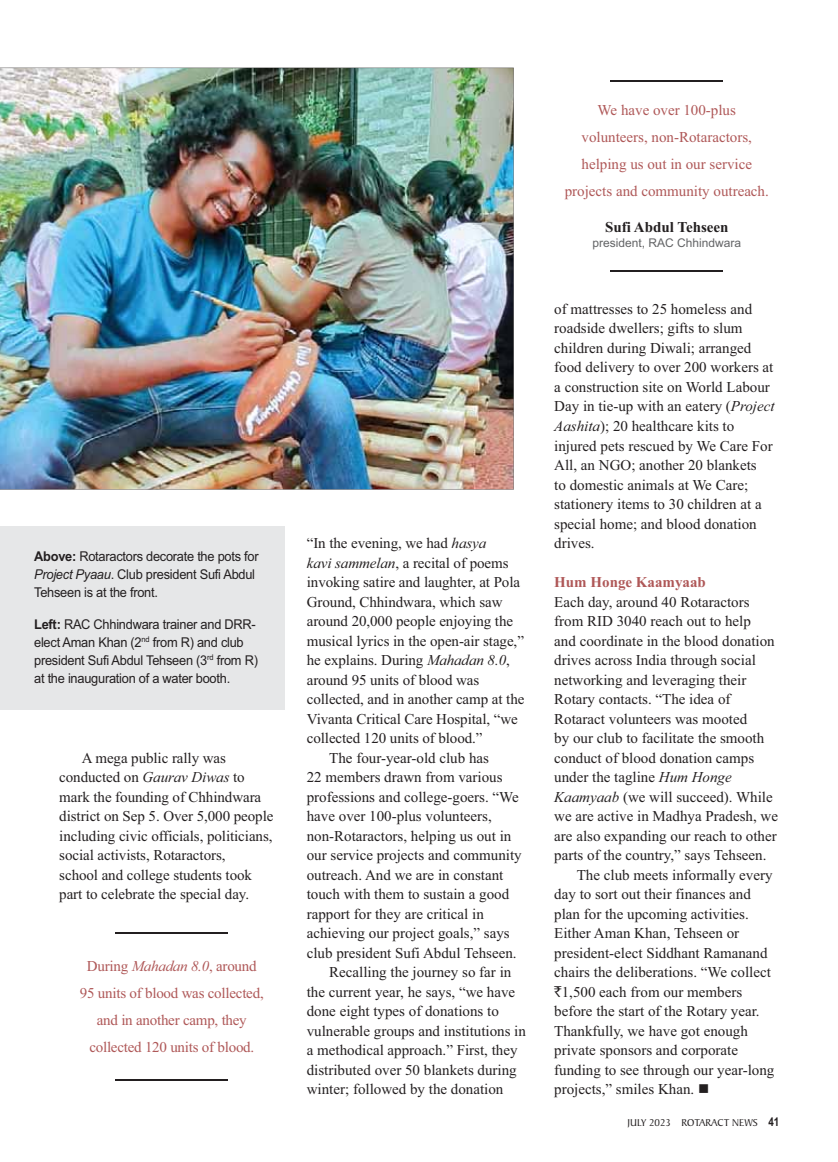
<style>
.page{position:relative;width:838px;height:1162px;background:#fff}
.page>*{position:absolute;margin:0;border:0;box-sizing:border-box;transform-origin:0 0}
.t1{font:15px/19.5px "Times New Roman";color:#231f20}
.t2{font:15px/27px "Times New Roman";color:#af5858;text-align:center}
.t3{font:700 15px "Times New Roman";color:#af5858}
.t4{font:700 15px "Times New Roman";color:#231f20}
.t5{font:13.5px/18px "Arial";letter-spacing:-.02em;color:#231f20;scale:.95 1}
.t6{font:12px "Arial";color:#636466}
.t7{font:10.5px "Baker Signet BT";color:#231f20}
.s1{font-weight:700}
.s2{font-style:italic}
.s3{font-family:"Rupee Foradian"}
.s4{font-family:"Arial Narrow";font-weight:700;font-size:12px}
</style>
<div class="page">
<div style="left:0;top:526px;width:284px;height:183px;background:#e6e7e8"></div>
<img style="left:0;top:68px;width:514px;height:421px">
<hr style="left:116px;top:932px;width:112px;height:1px;background:#231f20">
<hr style="left:116px;top:1079px;width:112px;height:1px;background:#231f20">
<hr style="left:611px;top:80px;width:112px;height:2px;background:#231f20">
<hr style="left:611px;top:270px;width:112px;height:1px;background:#231f20">
<p class="t5" style="left:34px;top:548px;width:238px"><span class="s1">Above:</span> Rotaractors decorate the pots for<br><span class="s2">Project Pyaau</span>. Club president Sufi Abdul<br>Tehseen is at the front.</p>
<p class="t5" style="left:34px;top:616px;width:237px"><span class="s1">Left:</span> RAC Chhindwara trainer and DRR&shy;elect Aman Khan (2<sup>nd</sup> from R) and club president Sufi Abdul Tehseen (3<sup>rd</sup> from R) at the inauguration of a water booth.</p>
<p class="t1" style="left:59px;top:749px;width:216px;text-indent:22px">A mega public rally was conducted on <span class="s2">Gaurav Diwas</span> to mark the founding of Chhindwara district on Sep 5. Over 5,000 people including civic officials, politicians, social activists, Rotaractors,<br>school and college students took part to celebrate the special day.</p>
<p class="t2" style="left:80px;top:954px;width:185px">During <span class="s2">Mahadan 8.0</span>, around<br>95 units of blood was collected, and in another camp, they collected 120 units of blood.</p>
<p class="t1" style="left:307px;top:534px;width:181px">“In the evening, we had <span class="s2">hasya</span></p>
<p class="t1" style="left:307px;top:554px;width:203px"><span class="s2">kavi sammelan</span>, a recital of poems</p>
<p class="t1" style="left:307px;top:573px;width:215px">invoking satire and laughter, at Pola</p>
<p class="t1" style="left:307px;top:593px;width:197px">Ground, Chhindwara, which saw</p>
<p class="t1" style="left:307px;top:612px;width:208px">around 20,000 people enjoying the</p>
<p class="t1" style="left:307px;top:632px;width:219px">musical lyrics in the open-air stage,”</p>
<p class="t1" style="left:307px;top:651px;width:205px">he explains. During <span class="s2">Mahadan 8.0</span>,</p>
<p class="t1" style="left:307px;top:671px;width:174px">around 95 units of blood was</p>
<p class="t1" style="left:307px;top:690px;width:219px">collected, and in another camp at the</p>
<p class="t1" style="left:307px;top:710px;width:213px">Vivanta Critical Care Hospital, “we</p>
<p class="t1" style="left:307px;top:729px;width:177px">collected 120 units of blood.”</p>
<p class="t1" style="left:329px;top:749px;width:161px">The four-year-old club has</p>
<p class="t1" style="left:307px;top:768px;width:197px">22 members drawn from various</p>
<p class="t1" style="left:307px;top:788px;width:214px">professions and college-goers. “We</p>
<p class="t1" style="left:307px;top:807px;width:186px">have over 100-plus volunteers,</p>
<p class="t1" style="left:307px;top:827px;width:206px">non-Rotaractors, helping us out in</p>
<p class="t1" style="left:307px;top:846px;width:216px">our service projects and community</p>
<p class="t1" style="left:307px;top:866px;width:198px">outreach. And we are in constant</p>
<p class="t1" style="left:307px;top:885px;width:204px">touch with them to sustain a good</p>
<p class="t1" style="left:307px;top:905px;width:179px">rapport for they are critical in</p>
<p class="t1" style="left:307px;top:924px;width:204px">achieving our project goals,” says</p>
<p class="t1" style="left:307px;top:944px;width:211px">club president Sufi Abdul Tehseen.</p>
<p class="t1" style="left:329px;top:963px;width:184px">Recalling the journey so far in</p>
<p class="t1" style="left:307px;top:983px;width:210px">the current year, he says, “we have</p>
<p class="t1" style="left:307px;top:1002px;width:194px">done eight types of donations to</p>
<p class="t1" style="left:307px;top:1022px;width:221px">vulnerable groups and institutions in</p>
<p class="t1" style="left:307px;top:1041px;width:212px">a methodical approach.” First, they</p>
<p class="t1" style="left:307px;top:1061px;width:211px">distributed over 50 blankets during</p>
<p class="t1" style="left:307px;top:1080px;width:198px">winter; followed by the donation</p>
<p class="t2" style="left:565px;top:97px;width:206px">We have over 100-plus volunteers, non-Rotaractors, helping us out in our service projects and community outreach.</p>
<p class="t4" style="left:605px;top:222px;width:125px">Sufi Abdul Tehseen</p>
<p class="t6" style="left:592px;top:239px;width:150px">president, RAC Chhindwara</p>
<p class="t1" style="left:554px;top:300px;width:222px">of mattresses to 25 homeless and roadside dwellers; gifts to slum children during Diwali; arranged food delivery to over 200 workers at a construction site on World Labour<br>Day in tie-up with an eatery (<span class="s2">Project<br>Aashita</span>); 20 healthcare kits to injured pets rescued by We Care For<br>All, an NGO; another 20 blankets<br>to domestic animals at We Care; stationery items to 30 children at a special home; and blood donation drives.</p>
<p class="t3" style="left:554px;top:577px;width:153px">Hum Honge Kaamyaab</p>
<p class="t1" style="left:554px;top:593px;width:197px">Each day, around 40 Rotaractors</p>
<p class="t1" style="left:554px;top:612px;width:198px">from RID 3040 reach out to help</p>
<p class="t1" style="left:554px;top:632px;width:222px">and coordinate in the blood donation</p>
<p class="t1" style="left:554px;top:651px;width:203px">drives across India through social</p>
<p class="t1" style="left:554px;top:671px;width:194px">networking and leveraging their</p>
<p class="t1" style="left:554px;top:690px;width:178px">Rotary contacts. “The idea of</p>
<p class="t1" style="left:554px;top:710px;width:194px">Rotaract volunteers was mooted</p>
<p class="t1" style="left:554px;top:729px;width:211px">by our club to facilitate the smooth</p>
<p class="t1" style="left:554px;top:749px;width:201px">conduct of blood donation camps</p>
<p class="t1" style="left:554px;top:768px;width:179px">under the tagline <span class="s2">Hum Honge</span></p>
<p class="t1" style="left:554px;top:788px;width:220px"><span class="s2">Kaamyaab</span> (we will succeed). While</p>
<p class="t1" style="left:554px;top:807px;width:225px">we are active in Madhya Pradesh, we</p>
<p class="t1" style="left:554px;top:827px;width:224px">are also expanding our reach to other</p>
<p class="t1" style="left:554px;top:846px;width:214px">parts of the country,” says Tehseen.</p>
<p class="t1" style="left:577px;top:866px;width:197px">The club meets informally every</p>
<p class="t1" style="left:554px;top:885px;width:198px">day to sort out their finances and</p>
<p class="t1" style="left:554px;top:905px;width:196px">plan for the upcoming activities.</p>
<p class="t1" style="left:554px;top:924px;width:186px">Either Aman Khan, Tehseen or</p>
<p class="t1" style="left:554px;top:944px;width:215px">president-elect Siddhant Ramanand</p>
<p class="t1" style="left:554px;top:963px;width:218px">chairs the deliberations. “We collect</p>
<p class="t1" style="left:554px;top:983px;width:189px"><span class="s3">`</span>1,500 each from our members</p>
<p class="t1" style="left:554px;top:1002px;width:207px">before the start of the Rotary year.</p>
<p class="t1" style="left:554px;top:1022px;width:195px">Thankfully, we have got enough</p>
<p class="t1" style="left:554px;top:1041px;width:185px">private sponsors and corporate</p>
<p class="t1" style="left:554px;top:1061px;width:222px">funding to see through our year-long</p>
<p class="t1" style="left:554px;top:1080px;width:141px">projects,” smiles Khan.</p>
<p class="t7" style="left:628px;top:1118px;width:153px">JULY 2023 ROTARACT NEWS <span class="s4">41</span></p>
</div>
